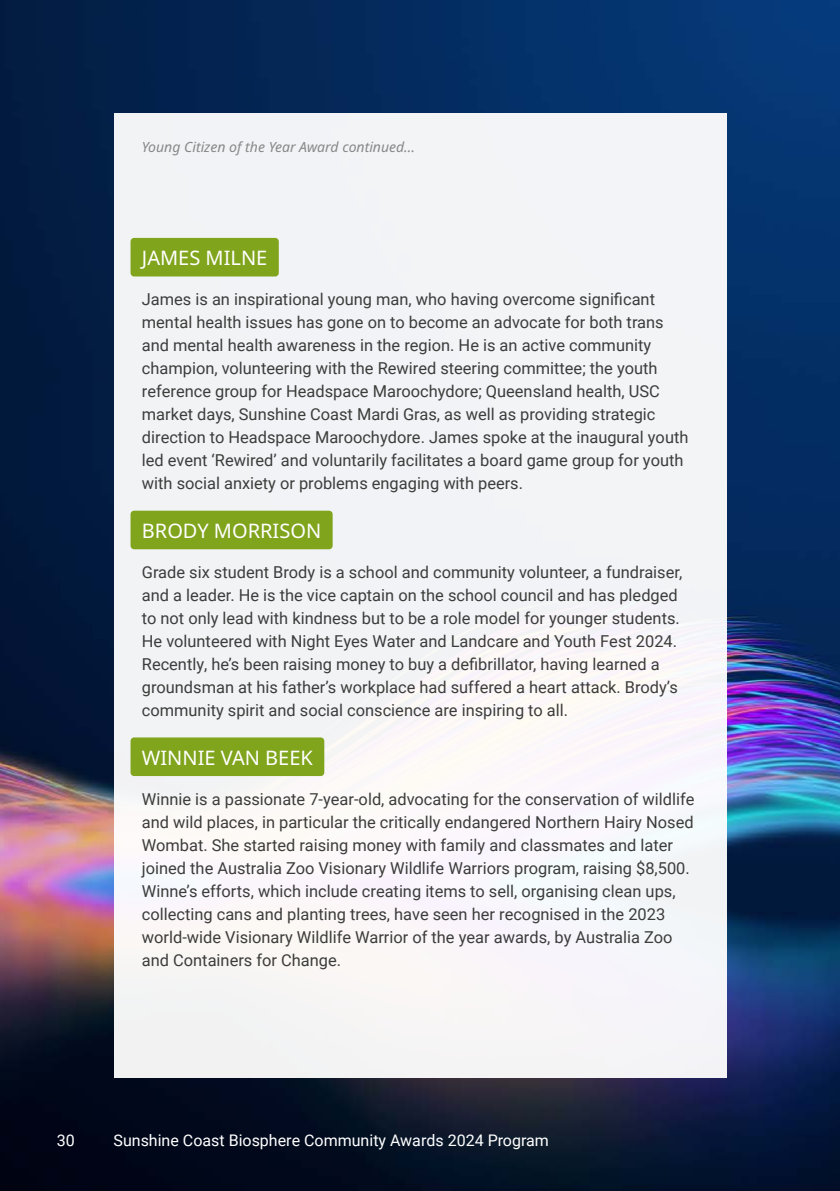
<style>
.page{position:relative;width:840px;height:1191px;background:#fff}
.page>*{position:absolute;margin:0;border:0;box-sizing:border-box;transform-origin:0 0}
.t1{font:20px "Noto Sans";color:#fff}
.t2{font:16.4px/23px "Roboto";color:#3c3c3b}
.t3{font:16px "Roboto";color:#fff}
.t4{font:italic 14px "Noto Sans";color:#878787}
</style>
<div class="page">
<img style="left:0;top:0;width:839px;height:1191px">
<div style="left:113px;top:113px;width:613px;height:964px;background:#f2f4f6"></div>
<div style="left:130px;top:238px;width:148px;height:38px;background:#80a41c;border-radius:4px"></div>
<div style="left:130px;top:510px;width:202px;height:39px;background:#80a41c;border-radius:4px"></div>
<div style="left:130px;top:737px;width:194px;height:39px;background:#80a41c;border-radius:4px"></div>
<p class="t4" style="left:142px;top:137px;width:274px">Young Citizen of the Year Award continued...</p>
<p class="t1" style="left:142px;top:244px;width:127px">JAMES MILNE</p>
<p class="t2" style="left:142px;top:287px;width:547px">James is an inspirational young man, who having overcome significant mental health issues has gone on to become an advocate for both trans and mental health awareness in the region. He is an active community champion, volunteering with the Rewired steering committee; the youth reference group for Headspace Maroochydore; Queensland health, USC market days, Sunshine Coast Mardi Gras, as well as providing strategic direction to Headspace Maroochydore. James spoke at the inaugural youth led event ‘Rewired’ and voluntarily facilitates a board game group for youth with social anxiety or problems engaging with peers.</p>
<p class="t1" style="left:142px;top:516px;width:181px">BRODY MORRISON</p>
<p class="t2" style="left:142px;top:560px;width:541px">Grade six student Brody is a school and community volunteer, a fundraiser, and a leader. He is the vice captain on the school council and has pledged to not only lead with kindness but to be a role model for younger students.<br>He volunteered with Night Eyes Water and Landcare and Youth Fest 2024.<br>Recently, he’s been raising money to buy a defibrillator, having learned a groundsman at his father’s workplace had suffered a heart attack. Brody’s community spirit and social conscience are inspiring to all.</p>
<p class="t1" style="left:142px;top:743px;width:172px">WINNIE VAN BEEK</p>
<p class="t2" style="left:142px;top:786px;width:554px">Winnie is a passionate 7-year-old, advocating for the conservation of wildlife and wild places, in particular the critically endangered Northern Hairy Nosed Wombat. She started raising money with family and classmates and later joined the Australia Zoo Visionary Wildlife Warriors program, raising $8,500.<br>Winne’s efforts, which include creating items to sell, organising clean ups, collecting cans and planting trees, have seen her recognised in the 2023 world-wide Visionary Wildlife Warrior of the year awards, by Australia Zoo and Containers for Change.</p>
<p class="t3" style="left:57px;top:1128px;width:19px">30</p>
<p class="t3" style="left:113px;top:1128px;width:436px">Sunshine Coast Biosphere Community Awards 2024 Program</p>
</div>
